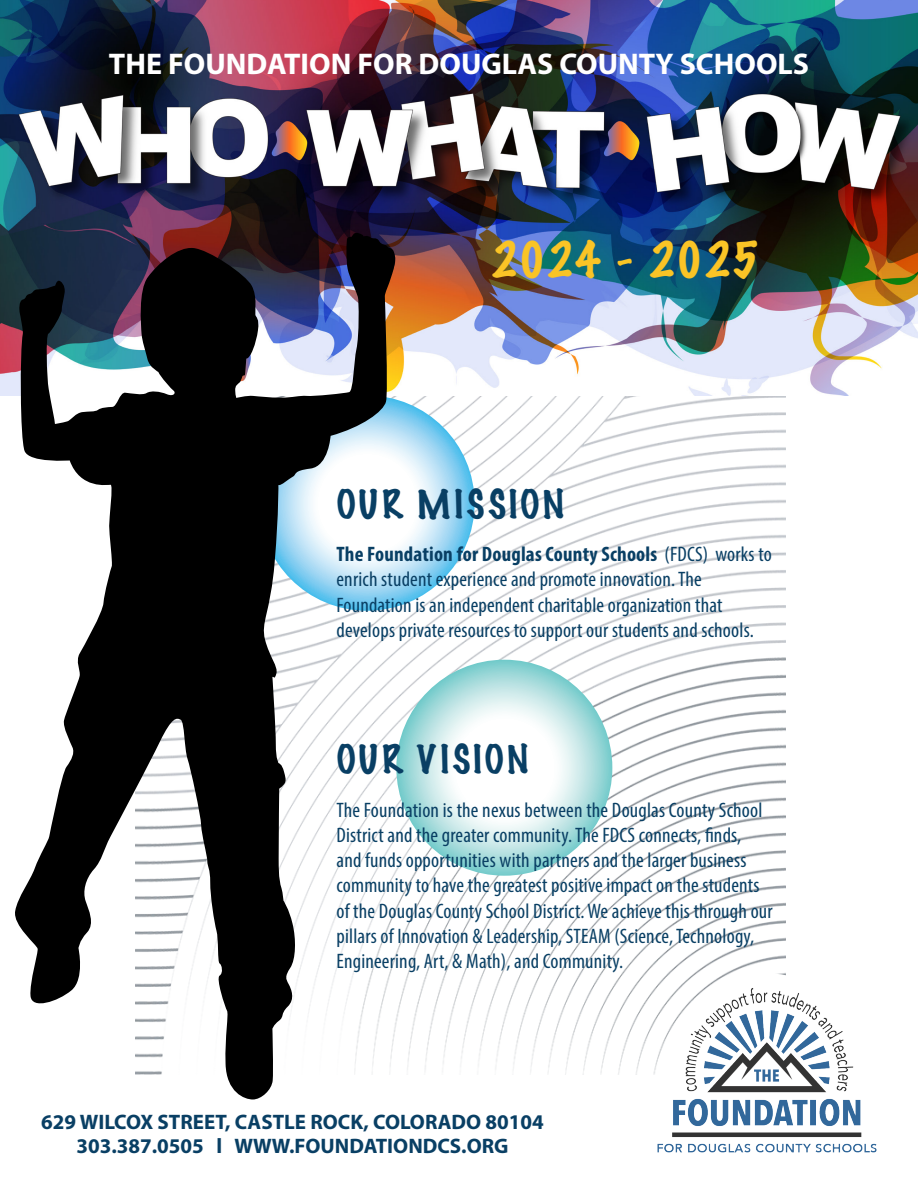
<style>
.page{position:relative;width:918px;height:1188px;background:#fff}
.page>*{position:absolute;margin:0;border:0;box-sizing:border-box;transform-origin:0 0}
.t1{font:100 45px "Marker Felt";letter-spacing:.05em;color:#fac426}
.t2{font:100 36px "Marker Felt";letter-spacing:.075em;color:#093f64}
.t3{font:700 30px "Myriad Pro";color:#fff}
.t4{font:condensed 21px/25.2px "Myriad Pro";letter-spacing:.01em;color:#093f64}
.t5{font:700 21px "Myriad Pro";color:#093f64}
.s1{font-weight:700}
</style>
<div class="page">
<img style="left:396px;top:396px;width:389px;height:678px">
<img style="left:0;top:0;width:918px;height:396px">
<svg style="left:259px;top:396px;width:216px;height:215px"></svg>
<svg style="left:396px;top:660px;width:216px;height:216px"></svg>
<div style="left:666px;top:973px;width:200px;height:203px;background:#fff;border-radius:50%"></div>
<img style="left:657px;top:981px;width:220px;height:172px">
<svg style="left:13px;top:232px;width:383px;height:868px"></svg>
<p class="t3" style="left:109px;top:44px;width:702px">THE FOUNDATION FOR DOUGLAS COUNTY SCHOOLS</p>
<p class="t1" style="left:492px;top:225px;width:268px">2024 - 2025</p>
<p class="t2" style="left:336px;top:475px;width:229px">OUR MISSION</p>
<p class="t4" style="left:336px;top:541px;width:437px"><span class="s1">The Foundation for Douglas County Schools</span> (FDCS) works to enrich student experience and promote innovation. The Foundation is an independent charitable organization that develops private resources to support our students and schools.</p>
<p class="t2" style="left:336px;top:730px;width:193px">OUR VISION</p>
<p class="t4" style="left:336px;top:797px;width:438px">The Foundation is the nexus between the Douglas County School District and the greater community. The FDCS connects, finds,<br>and funds opportunities with partners and the larger business community to have the greatest positive impact on the students of the Douglas County School District. We achieve this through our pillars of Innovation &amp; Leadership, STEAM (Science, Technology, Engineering, Art, &amp; Math), and Community.</p>
<p class="t5" style="left:41px;top:1108px;width:504px">629 WILCOX STREET, CASTLE ROCK, COLORADO 80104</p>
<p class="t5" style="left:76px;top:1132px;width:434px">303.387.0505 l WWW.FOUNDATIONDCS.ORG</p>
</div>
